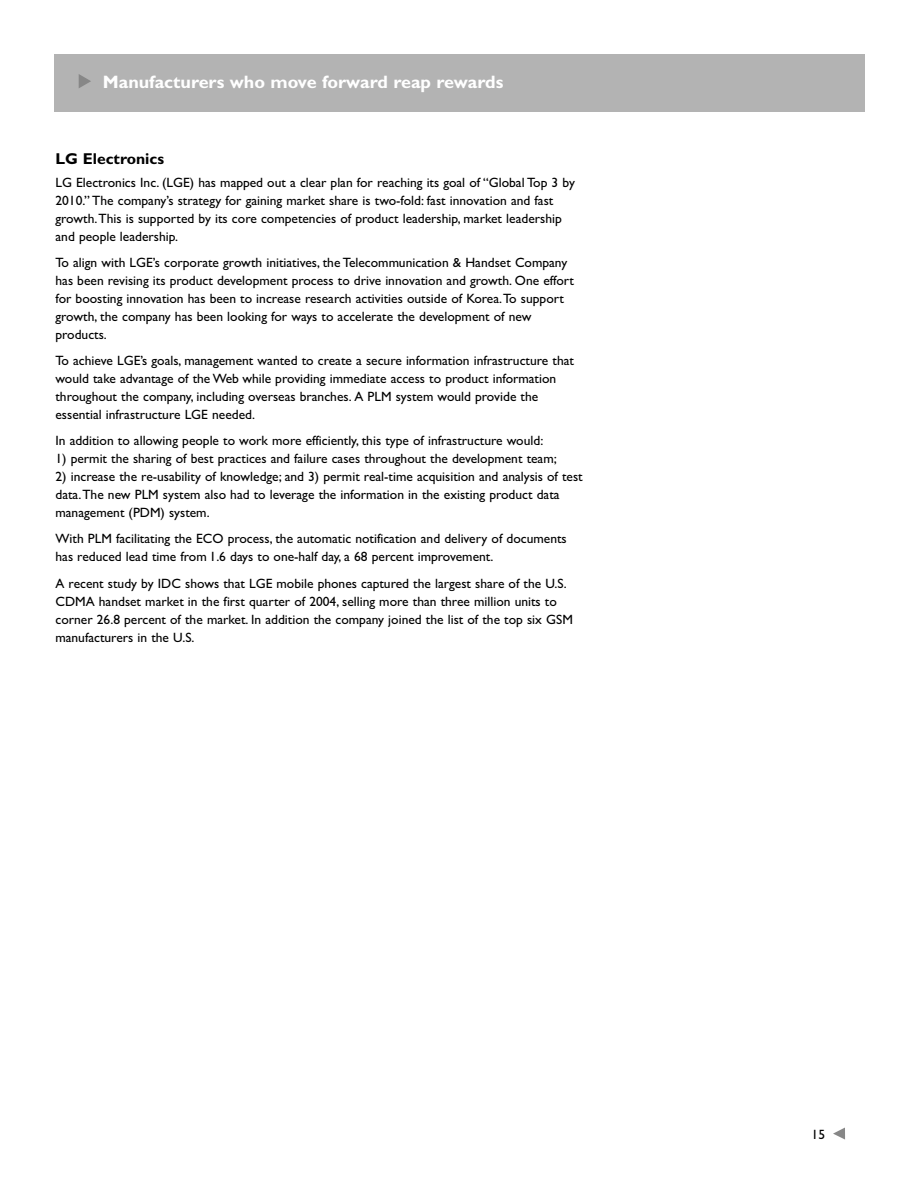
<style>
.page{position:relative;width:918px;height:1188px;background:#fff}
.page>*{position:absolute;margin:0;border:0;box-sizing:border-box;transform-origin:0 0}
.t1{font:700 18px "Gill Sans";color:#fff}
.t2{font:700 15.75px "Gill Sans";color:#000}
.t3{font:13.5px/18px "Gill Sans TT";color:#000}
</style>
<div class="page">
<svg style="left:833px;top:1128px;width:12px;height:12px"></svg>
<div style="left:54px;top:54px;width:810px;height:58px;background:#b3b3b3"></div>
<svg style="left:79px;top:74px;width:12px;height:14px"></svg>
<h1 class="t1" style="left:103px;top:75px;width:402px">Manufacturers who move forward reap rewards</h1>
<p class="t2" style="left:55px;top:152px;width:110px">LG Electronics</p>
<p class="t3" style="left:55px;top:173px;width:521px">LG Electronics Inc. (LGE) has mapped out a clear plan for reaching its goal of “Global Top 3 by 2010.” The company’s strategy for gaining market share is two-fold: fast innovation and fast growth.This is supported by its core competencies of product leadership, market leadership and people leadership.</p>
<p class="t3" style="left:55px;top:253px;width:520px">To align with LGE’s corporate growth initiatives, the Telecommunication &amp; Handset Company has been revising its product development process to drive innovation and growth. One effort for boosting innovation has been to increase research activities outside of Korea.To support growth, the company has been looking for ways to accelerate the development of new products.</p>
<p class="t3" style="left:55px;top:352px;width:520px">To achieve LGE’s goals, management wanted to create a secure information infrastructure that would take advantage of the Web while providing immediate access to product information throughout the company, including overseas branches. A PLM system would provide the essential infrastructure LGE needed.</p>
<p class="t3" style="left:55px;top:432px;width:489px">In addition to allowing people to work more efficiently, this type of infrastructure would:</p>
<p class="t3" style="left:55px;top:450px;width:503px">1) permit the sharing of best practices and failure cases throughout the development team;</p>
<p class="t3" style="left:55px;top:468px;width:529px">2) increase the re-usability of knowledge; and 3) permit real-time acquisition and analysis of test data.The new PLM system also had to leverage the information in the existing product data management (PDM) system.</p>
<p class="t3" style="left:55px;top:530px;width:513px">With PLM facilitating the ECO process, the automatic notification and delivery of documents has reduced lead time from 1.6 days to one-half day, a 68 percent improvement.</p>
<p class="t3" style="left:55px;top:574px;width:519px">A recent study by IDC shows that LGE mobile phones captured the largest share of the U.S.<br>CDMA handset market in the first quarter of 2004, selling more than three million units to corner 26.8 percent of the market. In addition the company joined the list of the top six GSM manufacturers in the U.S.</p>
<p class="t3" style="left:812px;top:1125px;width:15px">15</p>
</div>
